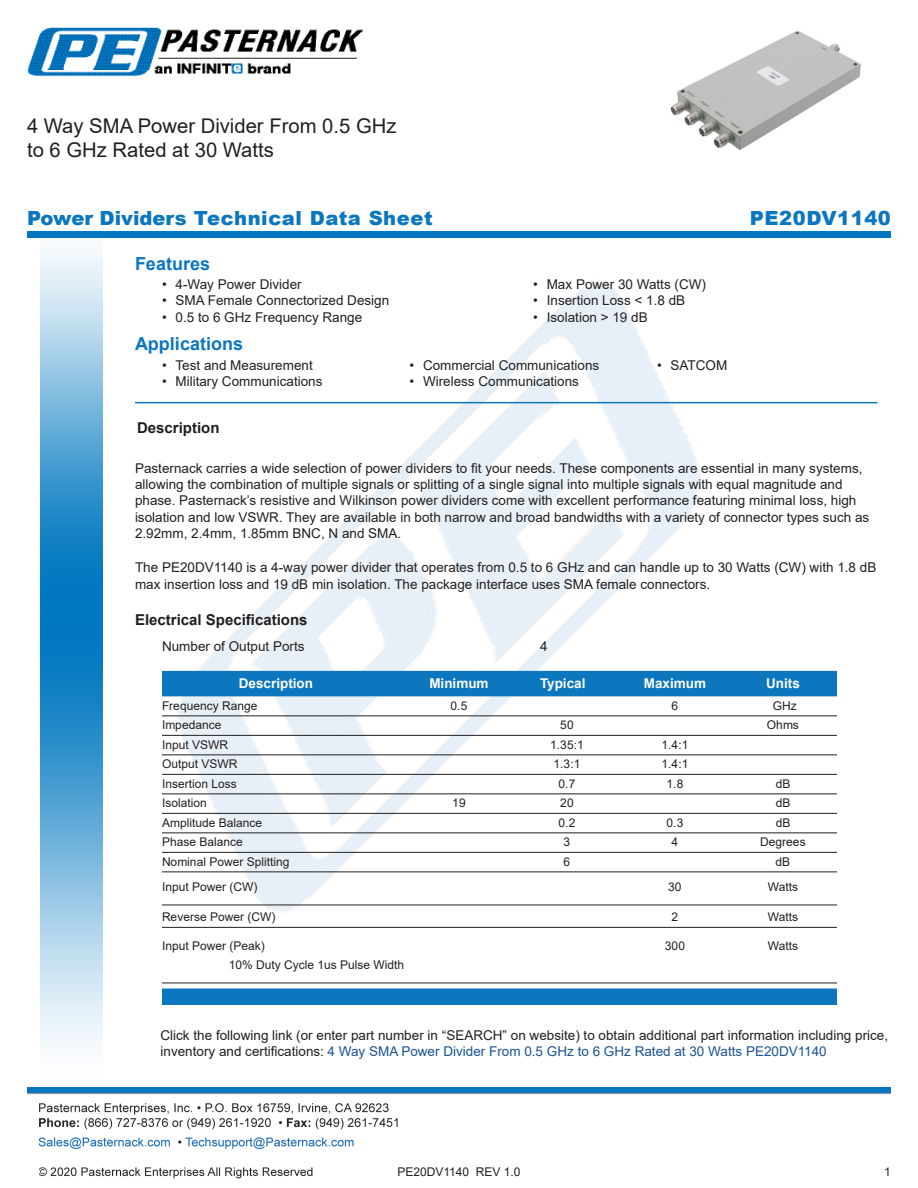
<style>
.page{position:relative;width:918px;height:1188px;background:#fff}
.page>*{position:absolute;margin:0;border:0;box-sizing:border-box;transform-origin:0 0}
.Web_Description_Para{font:20.25px/24.3px "Arial";color:#231f20}
.t1{font:900 19.5px "Arial";letter-spacing:.03em;color:#0c77be}
.Head1{font:700 18px "Arial";color:#0c77be}
.Head1-2{font:700 15px "Arial";color:#231f20}
.Marketing_and_URL{font:13.5px/16.2px "Arial";color:#231f20}
.Description_and_PN_L{font:13.5px/16.2px "Arial";color:#231f20}
.Table-Header{font:700 13.5px "Arial";color:#fff}
.Specs_Para{font:13.5px "Arial";color:#231f20}
.Table-Body{font:12px "Arial";color:#231f20}
.s1{color:#1a5392}
</style>
<div class="page">
<img style="left:39px;top:1103px;width:359px;height:76px">
<img style="left:102px;top:248px;width:719px;height:722px">
<img style="left:27px;top:1088px;width:864px;height:7px">
<img style="left:40px;top:237px;width:62px;height:811px">
<div style="left:27px;top:231px;width:864px;height:6px;background:#0177c0"></div>
<img style="left:27px;top:27px;width:337px;height:50px">
<hr style="left:135px;top:402px;width:743px;height:1px;background:#0c77be">
<div style="left:162px;top:671px;width:675px;height:25px;background:#0c77be"></div>
<hr style="left:162px;top:716px;width:675px;height:1px;background:#231f20">
<hr style="left:162px;top:735px;width:675px;height:1px;background:#231f20">
<hr style="left:162px;top:755px;width:675px;height:1px;background:#231f20">
<hr style="left:162px;top:774px;width:675px;height:1px;background:#231f20">
<hr style="left:162px;top:794px;width:675px;height:1px;background:#231f20">
<hr style="left:162px;top:813px;width:675px;height:1px;background:#231f20">
<hr style="left:162px;top:833px;width:675px;height:1px;background:#231f20">
<hr style="left:162px;top:852px;width:675px;height:1px;background:#231f20">
<hr style="left:162px;top:872px;width:675px;height:1px;background:#231f20">
<hr style="left:162px;top:905px;width:675px;height:1px;background:#231f20">
<hr style="left:162px;top:927px;width:675px;height:1px;background:#231f20">
<hr style="left:162px;top:983px;width:675px;height:1px;background:#231f20">
<div style="left:162px;top:988px;width:675px;height:17px;background:#0c77be"></div>
<img style="left:670px;top:30px;width:191px;height:120px">
<h1 class="Web_Description_Para" style="left:27px;top:114px;width:371px">4 Way SMA Power Divider From 0.5 GHz to 6 GHz Rated at 30 Watts</h1>
<p class="t1" style="left:27px;top:204px;width:407px">Power Dividers Technical Data Sheet</p>
<p class="t1" style="left:750px;top:204px;width:143px">PE20DV1140</p>
<p class="Head1" style="left:135px;top:251px;width:77px">Features</p>
<p class="Marketing_and_URL" style="left:162px;top:276px;width:141px">• 4-Way Power Divider</p>
<p class="Marketing_and_URL" style="left:162px;top:292px;width:229px">• SMA Female Connectorized Design</p>
<p class="Marketing_and_URL" style="left:162px;top:309px;width:202px">• 0.5 to 6 GHz Frequency Range</p>
<p class="Head1" style="left:135px;top:331px;width:110px">Applications</p>
<p class="Marketing_and_URL" style="left:162px;top:357px;width:152px">• Test and Measurement</p>
<p class="Marketing_and_URL" style="left:162px;top:373px;width:162px">• Military Communications</p>
<p class="Marketing_and_URL" style="left:533px;top:276px;width:174px">• Max Power 30 Watts (CW)</p>
<p class="Marketing_and_URL" style="left:533px;top:292px;width:153px">• Insertion Loss &lt; 1.8 dB</p>
<p class="Marketing_and_URL" style="left:533px;top:309px;width:116px">• Isolation &gt; 19 dB</p>
<p class="Marketing_and_URL" style="left:410px;top:357px;width:191px">• Commercial Communications</p>
<p class="Marketing_and_URL" style="left:410px;top:373px;width:171px">• Wireless Communications</p>
<p class="Marketing_and_URL" style="left:657px;top:357px;width:72px">• SATCOM</p>
<p class="Head1-2" style="left:137px;top:418px;width:84px">Description</p>
<p class="Marketing_and_URL" style="left:135px;top:460px;width:736px">Pasternack carries a wide selection of power dividers to fit your needs. These components are essential in many systems, allowing the combination of multiple signals or splitting of a single signal into multiple signals with equal magnitude and phase. Pasternack’s resistive and Wilkinson power dividers come with excellent performance featuring minimal loss, high isolation and low VSWR. They are available in both narrow and broad bandwidths with a variety of connector types such as 2.92mm, 2.4mm, 1.85mm BNC, N and SMA.</p>
<p class="Marketing_and_URL" style="left:135px;top:559px;width:743px;line-height:17.1px">The PE20DV1140 is a 4-way power divider that operates from 0.5 to 6 GHz and can handle up to 30 Watts (CW) with 1.8 dB max insertion loss and 19 dB min isolation. The package interface uses SMA female connectors.</p>
<p class="Head1-2" style="left:135px;top:609px;width:174px">Electrical Specifications</p>
<p class="Specs_Para" style="left:162px;top:637px;width:144px">Number of Output Ports</p>
<p class="Specs_Para" style="left:540px;top:637px;width:9px">4</p>
<p class="Table-Header" style="left:239px;top:674px;width:76px">Description</p>
<p class="Table-Header" style="left:429px;top:674px;width:61px">Minimum</p>
<p class="Table-Header" style="left:540px;top:674px;width:47px">Typical</p>
<p class="Table-Header" style="left:644px;top:674px;width:64px">Maximum</p>
<p class="Table-Header" style="left:766px;top:674px;width:35px">Units</p>
<p class="Table-Body" style="left:162px;top:697px;width:97px">Frequency Range</p>
<p class="Table-Body" style="left:451px;top:697px;width:18px">0.5</p>
<p class="Table-Body" style="left:672px;top:697px;width:8px">6</p>
<p class="Table-Body" style="left:773px;top:697px;width:25px">GHz</p>
<p class="Table-Body" style="left:162px;top:717px;width:61px">Impedance</p>
<p class="Table-Body" style="left:560px;top:717px;width:15px">50</p>
<p class="Table-Body" style="left:767px;top:717px;width:34px">Ohms</p>
<p class="Table-Body" style="left:162px;top:736px;width:68px">Input VSWR</p>
<p class="Table-Body" style="left:550px;top:736px;width:35px">1.35:1</p>
<p class="Table-Body" style="left:662px;top:736px;width:28px">1.4:1</p>
<p class="Table-Body" style="left:162px;top:756px;width:77px">Output VSWR</p>
<p class="Table-Body" style="left:554px;top:756px;width:28px">1.3:1</p>
<p class="Table-Body" style="left:662px;top:756px;width:28px">1.4:1</p>
<p class="Table-Body" style="left:162px;top:775px;width:76px">Insertion Loss</p>
<p class="Table-Body" style="left:559px;top:775px;width:18px">0.7</p>
<p class="Table-Body" style="left:667px;top:775px;width:18px">1.8</p>
<p class="Table-Body" style="left:776px;top:775px;width:16px">dB</p>
<p class="Table-Body" style="left:162px;top:795px;width:46px">Isolation</p>
<p class="Table-Body" style="left:452px;top:795px;width:15px">19</p>
<p class="Table-Body" style="left:560px;top:795px;width:15px">20</p>
<p class="Table-Body" style="left:776px;top:795px;width:16px">dB</p>
<p class="Table-Body" style="left:162px;top:814px;width:102px">Amplitude Balance</p>
<p class="Table-Body" style="left:559px;top:814px;width:18px">0.2</p>
<p class="Table-Body" style="left:667px;top:814px;width:18px">0.3</p>
<p class="Table-Body" style="left:776px;top:814px;width:16px">dB</p>
<p class="Table-Body" style="left:162px;top:834px;width:82px">Phase Balance</p>
<p class="Table-Body" style="left:564px;top:834px;width:8px">3</p>
<p class="Table-Body" style="left:672px;top:834px;width:8px">4</p>
<p class="Table-Body" style="left:760px;top:834px;width:47px">Degrees</p>
<p class="Table-Body" style="left:162px;top:853px;width:129px">Nominal Power Splitting</p>
<p class="Table-Body" style="left:564px;top:853px;width:8px">6</p>
<p class="Table-Body" style="left:776px;top:853px;width:16px">dB</p>
<p class="Table-Body" style="left:162px;top:879px;width:97px">Input Power (CW)</p>
<p class="Table-Body" style="left:668px;top:879px;width:15px">30</p>
<p class="Table-Body" style="left:768px;top:879px;width:32px">Watts</p>
<p class="Table-Body" style="left:162px;top:909px;width:115px">Reverse Power (CW)</p>
<p class="Table-Body" style="left:672px;top:909px;width:8px">2</p>
<p class="Table-Body" style="left:768px;top:909px;width:32px">Watts</p>
<p class="Table-Body" style="left:162px;top:937px;width:104px">Input Power (Peak)</p>
<p class="Table-Body" style="left:665px;top:937px;width:22px">300</p>
<p class="Table-Body" style="left:768px;top:937px;width:32px">Watts</p>
<p class="Table-Body" style="left:229px;top:957px;width:177px">10% Duty Cycle 1us Pulse Width</p>
<p class="Description_and_PN_L" style="left:160px;top:1027px;width:729px">Click the following link (or enter part number in “SEARCH” on website) to obtain additional part information including price, inventory and certifications: <span class="s1">4 Way SMA Power Divider From 0.5 GHz to 6 GHz Rated at 30 Watts PE20DV1140</span></p>
<p class="Table-Body" style="left:397px;top:1163px;width:125px">PE20DV1140 REV 1.0</p>
<p class="Table-Body" style="left:884px;top:1163px;width:8px">1</p>
</div>
